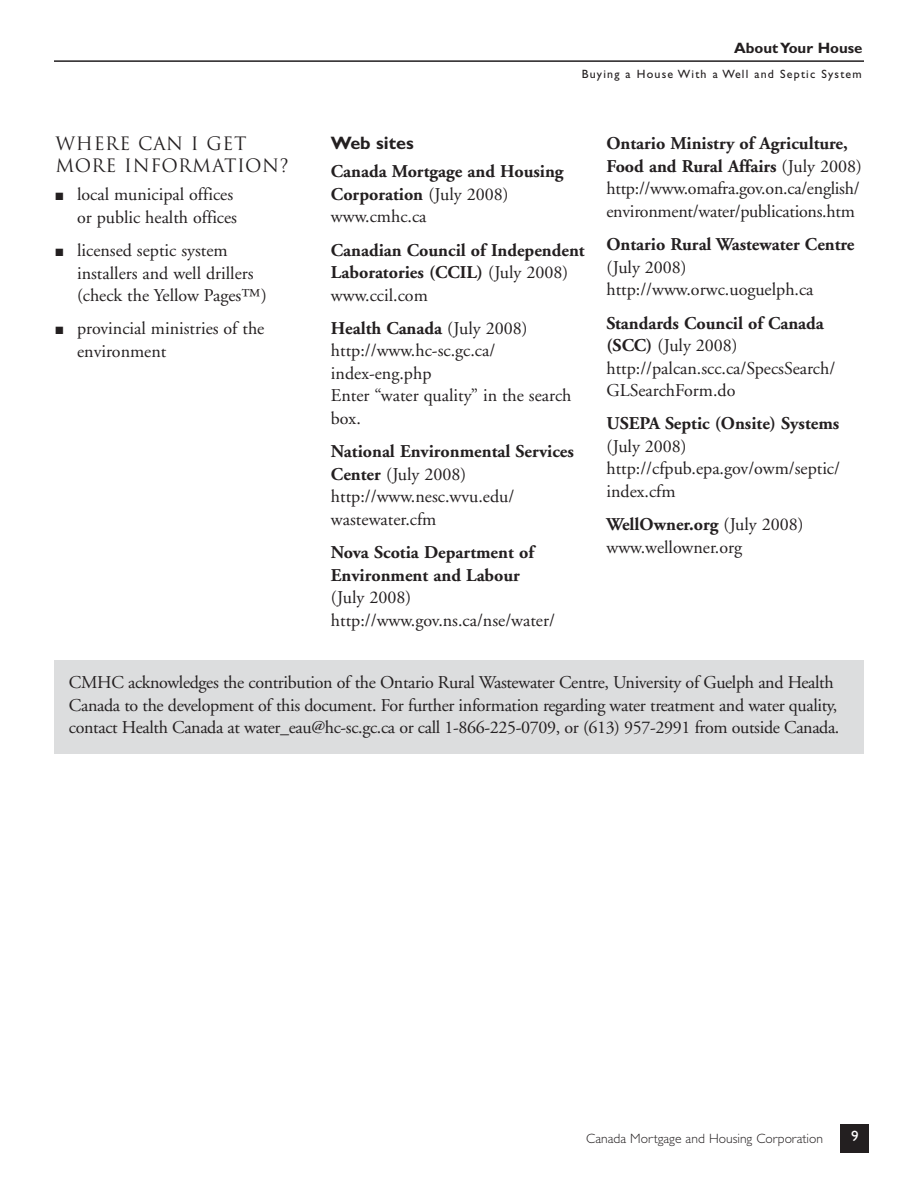
<style>
.page{position:relative;width:918px;height:1188px;background:#fff}
.page>*{position:absolute;margin:0;border:0;box-sizing:border-box;transform-origin:0 0}
.t1{font:18px/22.5px "Adobe Garamond";letter-spacing:-.005em;color:#231f20}
.t2{font:700 18px/22.5px "Adobe Garamond";color:#231f20}
.t3{font:18px/22.5px "Trajan";letter-spacing:.03em;color:#231f20}
.t4{font:700 18px "Gill Sans Std";color:#231f20}
.t5{font:700 15px "Gill Sans Std";color:#231f20}
.t6{font:15px "Gill Sans Std";color:#fff}
.t7{font:300 13.5px "Gill Sans Std";color:#231f20}
.t8{font:12px "Gill Sans Std";letter-spacing:.1em;color:#231f20}
.s1{font-weight:400}
.s2{font-weight:700}
</style>
<div class="page">
<div style="left:841px;top:1124px;width:28px;height:29px;background:#231f20"></div>
<hr style="left:54px;top:60px;width:810px;height:2px;background:#231f20">
<div style="left:54px;top:660px;width:810px;height:94px;background:#dcddde"></div>
<p class="t3" style="left:55px;top:133px;width:235px">TEBOB=`^K=F=DBQ<br>JLOB=FKCLOJ^QFLK\</p>
<p class="t1" style="left:55px;top:185px;width:183px;text-align:right">■ local municipal offices or public health offices</p>
<p class="t1" style="left:77px;top:241px;width:191px;text-indent:-22px">■ licensed septic system installers and well drillers (check the Yellow Pages™)</p>
<p class="t1" style="left:77px;top:319px;width:189px;text-indent:-22px">■ provincial ministries of the environment</p>
<p class="t5" style="left:734px;top:43px;width:130px">About Your House</p>
<p class="t8" style="left:582px;top:69px;width:281px">Buying a House With a Well and Septic System</p>
<p class="t4" style="left:331px;top:137px;width:84px">Web sites</p>
<p class="t2" style="left:331px;top:162px;width:234px">Canada Mortgage and Housing<br>Corporation <span class="s1">(July 2008) www.cmhc.ca</span></p>
<p class="t2" style="left:331px;top:240px;width:255px">Canadian Council of Independent<br>Laboratories (CCIL) <span class="s1">(July 2008) www.ccil.com</span></p>
<p class="t1" style="left:331px;top:319px;width:242px"><span class="s2">Health Canada</span> (July 2008) http://www.hc-sc.gc.ca/ index-eng.php<br>Enter “water quality” in the search box.</p>
<p class="t1" style="left:331px;top:442px;width:244px"><span class="s2">National Environmental Services<br>Center</span> (July 2008) http://www.nesc.wvu.edu/ wastewater.cfm</p>
<p class="t2" style="left:331px;top:542px;width:204px">Nova Scotia Department of<br>Environment and Labour</p>
<p class="t1" style="left:331px;top:588px;width:225px">(July 2008) http://www.gov.ns.ca/nse/water/</p>
<p class="t1" style="left:606px;top:134px;width:257px"><span class="s2">Ontario Ministry of Agriculture, Food and Rural Affairs</span> (July 2008) http://www.omafra.gov.on.ca/english/ environment/water/publications.htm</p>
<p class="t2" style="left:606px;top:235px;width:250px">Ontario Rural Wastewater Centre</p>
<p class="t1" style="left:606px;top:258px;width:209px">(July 2008) http://www.orwc.uoguelph.ca</p>
<p class="t1" style="left:606px;top:313px;width:230px"><span class="s2">Standards Council of Canada (SCC)</span> (July 2008) http://palcan.scc.ca/SpecsSearch/<br>GLSearchForm.do</p>
<p class="t2" style="left:606px;top:414px;width:234px">USEPA Septic (Onsite) Systems</p>
<p class="t1" style="left:606px;top:437px;width:235px">(July 2008) http://cfpub.epa.gov/owm/septic/ index.cfm</p>
<p class="t1" style="left:606px;top:515px;width:199px"><span class="s2">WellOwner.org</span> (July 2008) www.wellowner.org</p>
<p class="t1" style="left:69px;top:673px;width:772px">CMHC acknowledges the contribution of the Ontario Rural Wastewater Centre, University of Guelph and Health<br>Canada to the development of this document. For further information regarding water treatment and water quality, contact Health Canada at water_eau@hc-sc.gc.ca or call 1-866-225-0709, or (613) 957-2991 from outside Canada.</p>
<p class="t7" style="left:586px;top:1134px;width:238px">Canada Mortgage and Housing Corporation</p>
<p class="t6" style="left:851px;top:1131px;width:9px">9</p>
</div>
